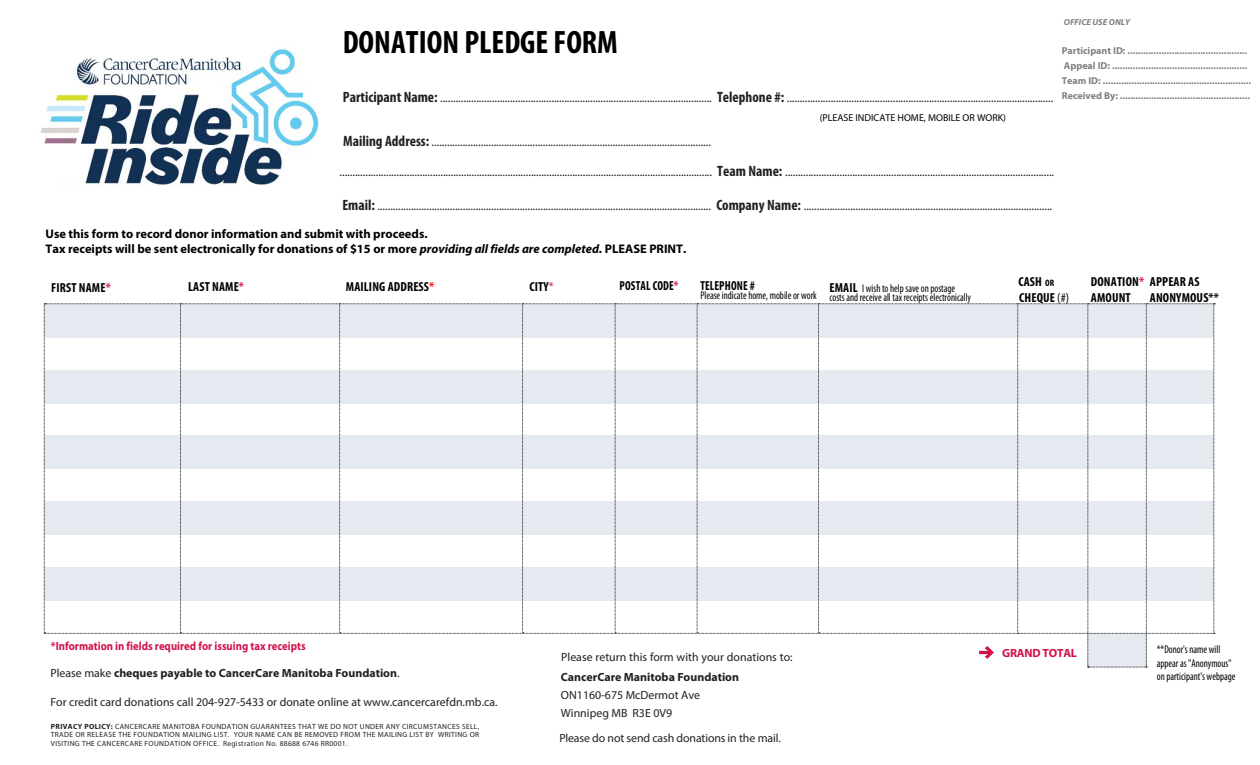
<style>
.page{position:relative;width:1260px;height:765px;background:#fff}
.page>*{position:absolute;margin:0;border:0;box-sizing:border-box;transform-origin:0 0}
.t1{font:700 condensed 32.5px "Myriad Pro";color:#000}
.t2{font:700 condensed 13.12px/15.5px "Myriad Pro";letter-spacing:.01em;color:#000}
.t3{font:700 condensed 13.12px "Myriad Pro";letter-spacing:.01em;color:#000;scale:.9 1}
.t4{font:12.5px "Myriad Pro";color:#231f20}
.t5{font:700 12.5px/15.4px "Myriad Pro";color:#000}
.t6{font:11.88px/17.9px "Myriad Pro";color:#231f20}
.t7{font:700 11.88px "Myriad Pro";color:#231f20}
.t8{font:700 11.88px "Myriad Pro";color:#d2124a;scale:.9 1}
.t9{font:700 11.88px "Myriad Pro";letter-spacing:-.02em;color:#d2124a}
.t10{font:condensed 11.25px/13.5px "Myriad Pro";color:#000;scale:.9 1}
.t11{font:700 10px/15px "Myriad Pro";color:#808080}
.t12{font:10px "Myriad Pro";color:#000}
.t13{font:italic 700 8.75px "Myriad Pro";color:#808080}
.t14{font:7.5px/8.5px "Myriad Pro";letter-spacing:.04em;color:#231f20;text-align:justify}
.s1{font-weight:700;font-stretch:condensed;font-size:15px}
.s2{font-style:italic}
.s3{color:#d2124a}
.s4{color:#f00}
.s5{font-weight:400;color:#d2124a}
.s6{font-weight:700;font-size:13.12px}
.s7{font-size:9.38px}
.s8{font-weight:400}
.s9{font-weight:700}
</style>
<div class="page">
<svg style="left:44px;top:304px;width:1171px;height:364px"></svg>
<img style="left:979px;top:646px;width:15px;height:12px">
<img style="left:40px;top:48px;width:279px;height:138px">
<p class="t1" style="left:343px;top:22px;width:277px">DONATION PLEDGE FORM</p>
<p class="t4" style="left:343px;top:91px;width:712px"><span class="s1">Participant Name:</span> ......................................................................................................... <span class="s1">Telephone #:</span> .......................................................................................................</p>
<p class="t4" style="left:343px;top:134px;width:369px"><span class="s1">Mailing Address:</span> ............................................................................................................</p>
<p class="t12" style="left:820px;top:112px;width:188px">(PLEASE INDICATE HOME, MOBILE OR WORK)</p>
<p class="t4" style="left:340px;top:164px;width:716px">................................................................................................................................................ <span class="s1">Team Name:</span> ........................................................................................................</p>
<p class="t4" style="left:342px;top:198px;width:711px"><span class="s1">Email:</span> ................................................................................................................................. <span class="s1">Company Name:</span> ................................................................................................</p>
<p class="t5" style="left:46px;top:225px;width:642px">Use this form to record donor information and submit with proceeds.<br>Tax receipts will be sent electronically for donations of $15 or more <span class="s2">providing all fields are completed.</span> PLEASE PRINT.</p>
<p class="t13" style="left:1064px;top:16px;width:68px">OFFICE USE ONLY</p>
<p class="t11" style="left:1062px;top:43px;width:191px">Participant ID: ..............................................<br>Appeal ID: ....................................................<br>Team ID: .........................................................<br>Received By: ..................................................</p>
<p class="t3" style="left:700px;top:278px;width:62px">TELEPHONE #</p>
<p class="t10" style="left:700px;top:289px;width:131px">Please indicate home, mobile or work</p>
<p class="t3" style="left:620px;top:278px;width:67px">POSTAL CODE<span class="s3">*</span></p>
<p class="t2" style="left:51px;top:280px;width:61px">FIRST NAME<span class="s3">*</span></p>
<p class="t2" style="left:188px;top:279px;width:57px">LAST NAME<span class="s3">*</span></p>
<p class="t2" style="left:346px;top:279px;width:90px">MAILING ADDRESS<span class="s4">*</span></p>
<p class="t2" style="left:529px;top:278px;width:26px">CITY<span class="s5">*</span></p>
<p class="t10" style="left:829px;top:283px;width:159px;line-height:9.5px"><span class="s6">EMAIL</span> I wish to help save on postage costs and receive all tax receipts electronically</p>
<p class="t2" style="left:1018px;top:274px;width:52px">CASH <span class="s7">OR<br></span>CHEQUE <span class="s8">(#)</span></p>
<p class="t2" style="left:1091px;top:273px;width:110px">DONATION<span class="s3">*</span> APPEAR AS<br>AMOUNT</p>
<p class="t2" style="left:1150px;top:289px;width:70px">ANONYMOUS**</p>
<p class="t8" style="left:51px;top:638px;width:285px">*Information in fields required for issuing tax receipts</p>
<p class="t7" style="left:50px;top:665px;width:351px"><span class="s8">Please make</span> cheques payable to CancerCare Manitoba Foundation<span class="s8">.</span></p>
<p class="t6" style="left:50px;top:693px;width:449px">For credit card donations call 204-927-5433 or donate online at www.cancercarefdn.mb.ca.</p>
<p class="t14" style="left:51px;top:722px;width:430px"><span class="s9">PRIVACY POLICY:</span> CANCERCARE MANITOBA FOUNDATION GUARANTEES THAT WE DO NOT UNDER ANY CIRCUMSTANCES SELL, TRADE OR RELEASE THE FOUNDATION MAILING LIST. YOUR NAME CAN BE REMOVED FROM THE MAILING LIST BY WRITING OR VISITING THE CANCERCARE FOUNDATION OFFICE. Registration No. 88688 6746 RR0001.</p>
<p class="t6" style="left:561px;top:647px;width:233px">Please return this form with your donations to:</p>
<p class="t6" style="left:561px;top:668px;width:180px"><span class="s9">CancerCare Manitoba Foundation<br></span>ON1160-675 McDermot Ave<br>Winnipeg MB R3E 0V9</p>
<p class="t6" style="left:559px;top:729px;width:223px">Please do not send cash donations in the mail.</p>
<p class="t9" style="left:1002px;top:645px;width:76px">GRAND TOTAL</p>
<p class="t10" style="left:1157px;top:642px;width:89px">**Donor's name will appear as "Anonymous" on participant's webpage</p>
</div>
